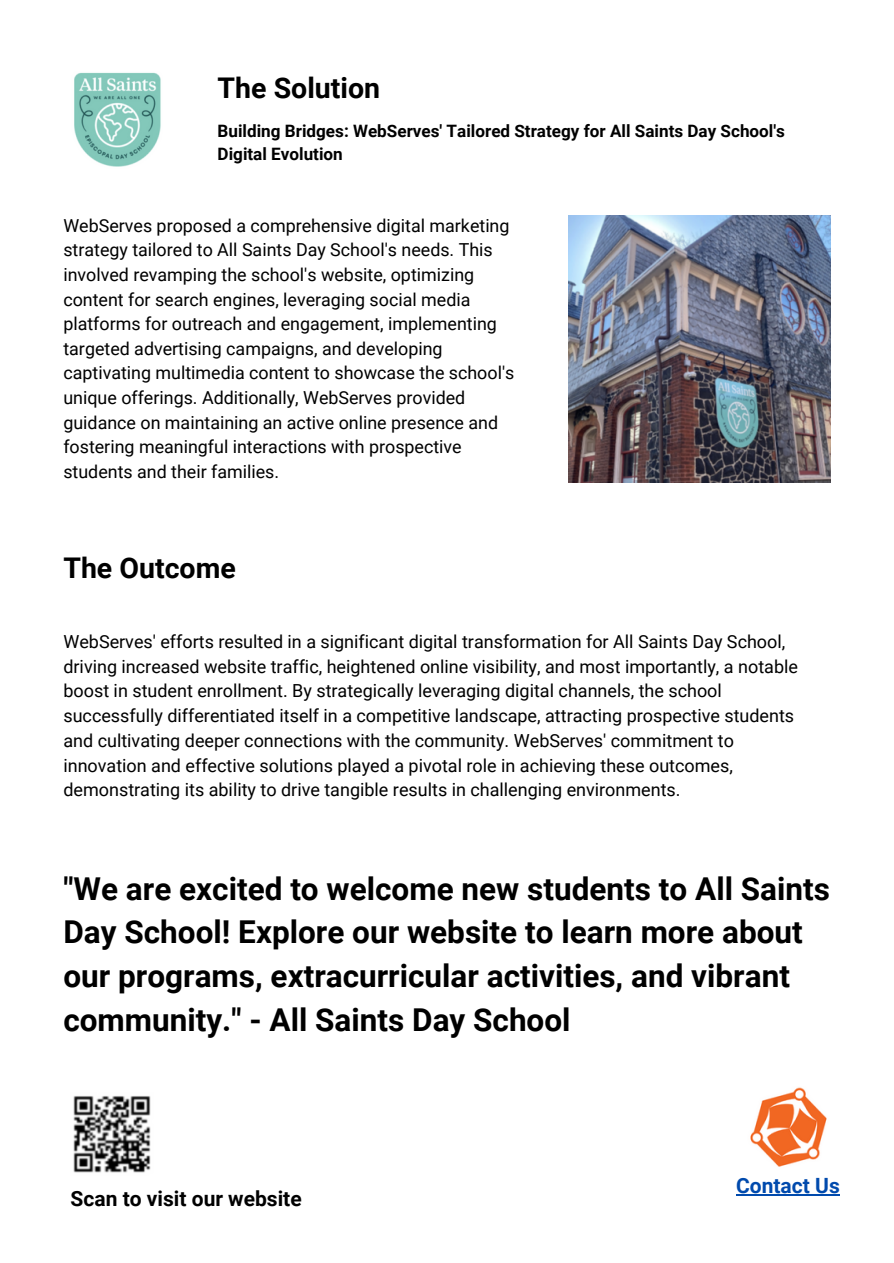
<style>
.page{position:relative;width:894px;height:1263px;background:#fff}
.page>*{position:absolute;margin:0;border:0;box-sizing:border-box;transform-origin:0 0}
.t1{font:700 31.5px/43.8px "Roboto";color:#000}
.t2{font:700 28.5px "Roboto";color:#000}
.t3{font:700 21px "Roboto";color:#000}
.t4{font:700 21px "Roboto";color:#004aad}
.t5{font:18px/24.8px "Roboto";color:#000}
.t6{font:17.85px/24.6px "Roboto";color:#000}
.t7{font:700 17.1px/23.5px "Roboto";color:#000}
</style>
<div class="page">
<img style="left:74px;top:72px;width:87px;height:95px">
<img style="left:568px;top:216px;width:261px;height:266px">
<img style="left:73px;top:1096px;width:78px;height:77px">
<img style="left:750px;top:1087px;width:77px;height:80px">
<hr style="left:736px;top:1194px;width:103px;height:1px;background:#004aad">
<p class="t2" style="left:217px;top:72px;width:164px">The Solution</p>
<h1 class="t7" style="left:217px;top:119px;width:568px">Building Bridges: WebServes' Tailored Strategy for All Saints Day School's<br>Digital Evolution</h1>
<p class="t6" style="left:63px;top:213px;width:452px">WebServes proposed a comprehensive digital marketing strategy tailored to All Saints Day School's needs. This involved revamping the school's website, optimizing content for search engines, leveraging social media platforms for outreach and engagement, implementing targeted advertising campaigns, and developing captivating multimedia content to showcase the school's unique offerings. Additionally, WebServes provided guidance on maintaining an active online presence and fostering meaningful interactions with prospective students and their families.</p>
<h1 class="t2" style="left:63px;top:551px;width:174px">The Outcome</h1>
<p class="t5" style="left:63px;top:629px;width:736px">WebServes' efforts resulted in a significant digital transformation for All Saints Day School, driving increased website traffic, heightened online visibility, and most importantly, a notable boost in student enrollment. By strategically leveraging digital channels, the school successfully differentiated itself in a competitive landscape, attracting prospective students and cultivating deeper connections with the community. WebServes' commitment to innovation and effective solutions played a pivotal role in achieving these outcomes, demonstrating its ability to drive tangible results in challenging environments.</p>
<h2 class="t1" style="left:63px;top:866px;width:767px">"We are excited to welcome new students to All Saints Day School! Explore our website to learn more about our programs, extracurricular activities, and vibrant community." - All Saints Day School</h2>
<p class="t3" style="left:71px;top:1186px;width:232px">Scan to visit our website</p>
<h2 class="t4" style="left:736px;top:1173px;width:105px">Contact Us</h2>
</div>
